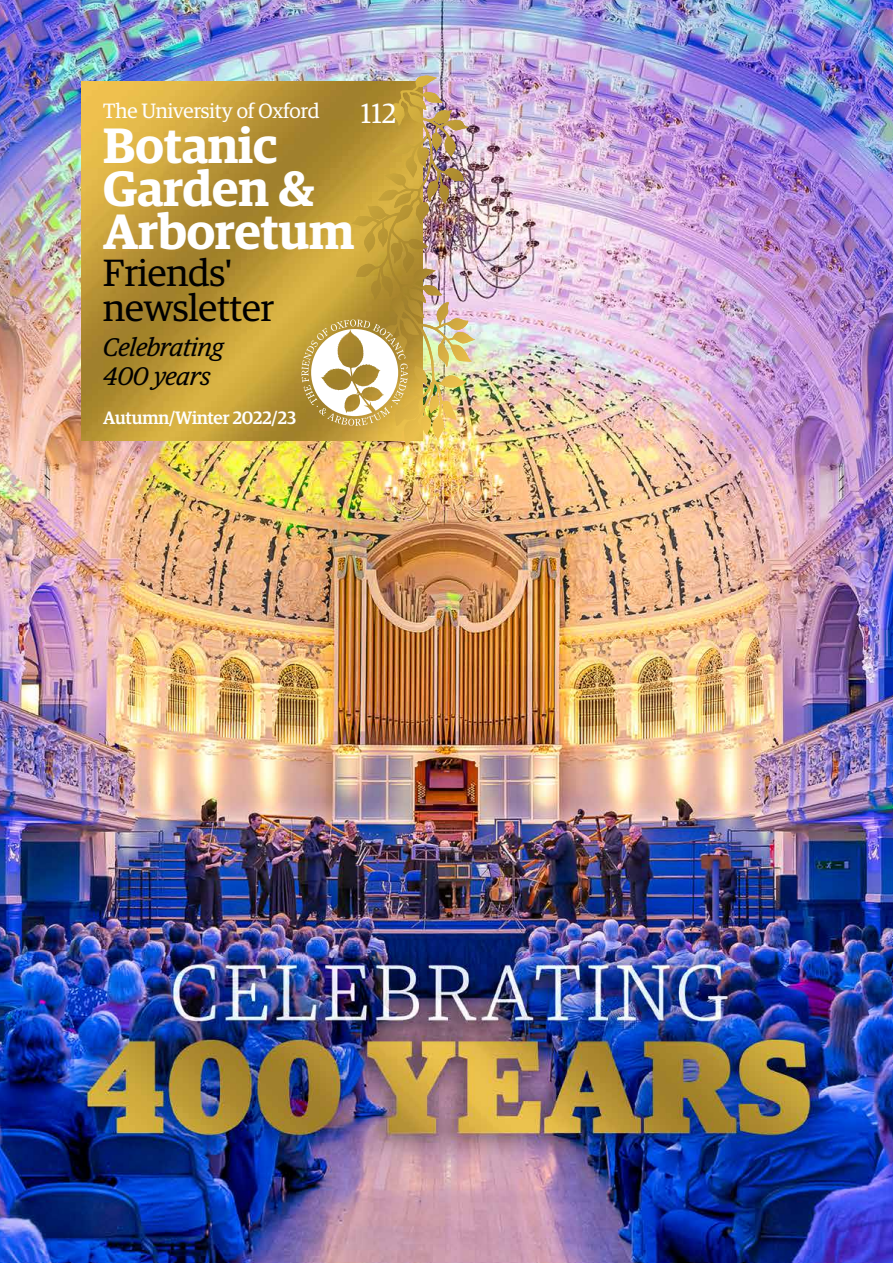
<style>
.page{position:relative;width:893px;height:1263px;background:#fff}
.page>*{position:absolute;margin:0;border:0;box-sizing:border-box;transform-origin:0 0}
.t1{font:600 49.8px/43px "Guardian Egyp";letter-spacing:-.005em;color:#fff}
.t2{font:37.95px/34.5px "Guardian Egyp";letter-spacing:-.005em;color:#000}
.t3{font:27.75px "Guardian Egyp";color:#fff}
.t4{font:italic 25.5px/29.2px "Guardian Egyp";letter-spacing:-.005em;color:#000}
.t5{font:20.7px "Guardian Egyp";letter-spacing:-.005em;color:#fff}
.t6{font:500 18px "Guardian Egyp";letter-spacing:-.01em;color:#fff}
</style>
<div class="page">
<img style="left:0;top:0;width:893px;height:1263px">
<img style="left:82px;top:82px;width:340px;height:358px">
<svg style="left:391px;top:76px;width:38px;height:101px;background:#c6a44a"></svg>
<svg style="left:302px;top:319px;width:115px;height:107px"></svg>
<p class="t5" style="left:103px;top:97px;width:218px">The University of Oxford</p>
<p class="t1" style="left:103px;top:119px;width:253px">Botanic<br>Garden &amp;<br>Arboretum</p>
<p class="t2" style="left:103px;top:253px;width:172px">Friends' newsletter</p>
<p class="t3" style="left:361px;top:94px;width:37px">112</p>
<p class="t4" style="left:103px;top:331px;width:121px">Celebrating<br>400 years</p>
<p class="t6" style="left:103px;top:405px;width:194px">Autumn/Winter 2022/23</p>
</div>
